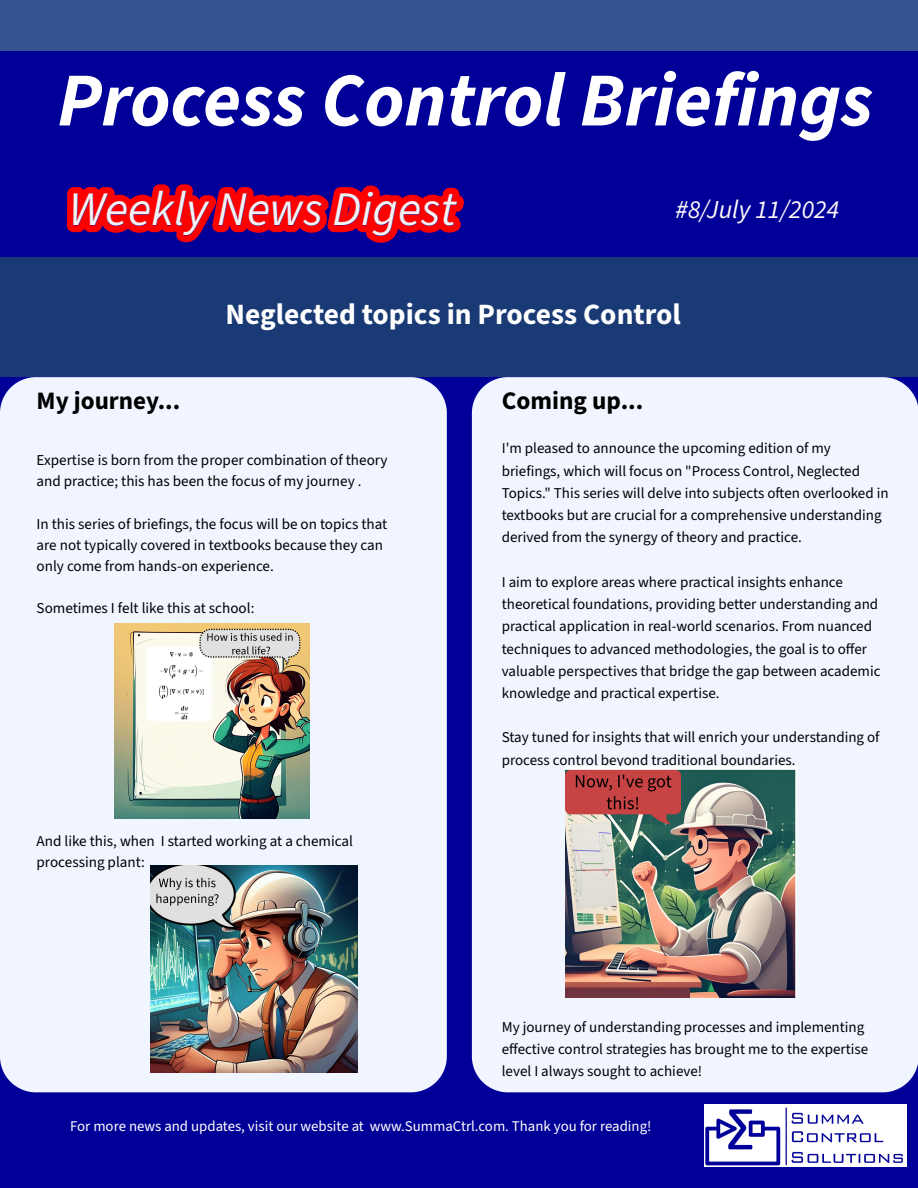
<style>
.page{position:relative;width:918px;height:1188px;background:#009}
.page>*{position:absolute;margin:0;border:0;box-sizing:border-box;transform-origin:0 0}
.t1{font:italic 700 76.2px "Source Sans 3";color:#fff}
.t2{font:italic 48.15px "Source Sans 3";color:#f7f2f2}
.t3{font:700 29.55px "Source Sans 3";color:#fff}
.t4{font:italic 25.95px "Source Sans 3";color:#fffafa}
.t5{font:700 25.2px "Source Sans 3";color:#000}
.t6{font:700 25.05px "Source Sans 3";color:#000}
.t7{font:15.15px/21.1px "Source Sans 3";color:#000}
.t8{font:15px/22.2px "Source Sans 3";color:#000}
.t9{font:14.85px "Source Sans 3";color:#fff}
</style>
<div class="page">
<div style="left:0;top:258px;width:918px;height:119px;background:#1a3a75"></div>
<div style="left:1px;top:0;width:917px;height:50px;background:#35548f"></div>
<svg style="left:67px;top:184px;width:397px;height:59px"></svg>
<div style="left:0;top:377px;width:447px;height:715px;background:#f0f5ff"></div>
<div style="left:472px;top:377px;width:446px;height:715px;background:#f0f5ff"></div>
<img style="left:705px;top:1104px;width:201px;height:63px">
<img style="left:115px;top:623px;width:195px;height:195px">
<img style="left:150px;top:865px;width:208px;height:208px">
<img style="left:565px;top:767px;width:232px;height:231px">
<h1 class="t1" style="left:57px;top:50px;width:817px">Process Control Briefings</h1>
<h2 class="t2" style="left:69px;top:179px;width:389px">Weekly News Digest</h2>
<h3 class="t4" style="left:675px;top:193px;width:165px">#8/July 11/2024</h3>
<h3 class="t3" style="left:226px;top:295px;width:457px">Neglected topics in Process Control</h3>
<h3 class="t6" style="left:37px;top:384px;width:145px">My journey...</h3>
<p class="t7" style="left:37px;top:450px;width:352px">Expertise is born from the proper combination of theory and practice; this has been the focus of my journey .</p>
<p class="t7" style="left:37px;top:513px;width:352px">In this series of briefings, the focus will be on topics that are not typically covered in textbooks because they can only come from hands-on experience.</p>
<p class="t7" style="left:37px;top:598px;width:219px">Sometimes I felt like this at school:</p>
<p class="t7" style="left:37px;top:831px;width:318px">And like this, when I started working at a chemical processing plant:</p>
<h3 class="t5" style="left:502px;top:384px;width:143px">Coming up...</h3>
<p class="t8" style="left:502px;top:437px;width:388px">I'm pleased to announce the upcoming edition of my briefings, which will focus on "Process Control, Neglected Topics." This series will delve into subjects often overlooked in textbooks but are crucial for a comprehensive understanding derived from the synergy of theory and practice.</p>
<p class="t8" style="left:502px;top:571px;width:380px">I aim to explore areas where practical insights enhance theoretical foundations, providing better understanding and practical application in real-world scenarios. From nuanced techniques to advanced methodologies, the goal is to offer valuable perspectives that bridge the gap between academic knowledge and practical expertise.</p>
<p class="t8" style="left:502px;top:726px;width:379px">Stay tuned for insights that will enrich your understanding of process control beyond traditional boundaries.</p>
<p class="t8" style="left:502px;top:1015px;width:368px">My journey of understanding processes and implementing effective control strategies has brought me to the expertise level I always sought to achieve!</p>
<p class="t9" style="left:70px;top:1117px;width:583px">For more news and updates, visit our website at www.SummaCtrl.com. Thank you for reading!</p>
</div>
